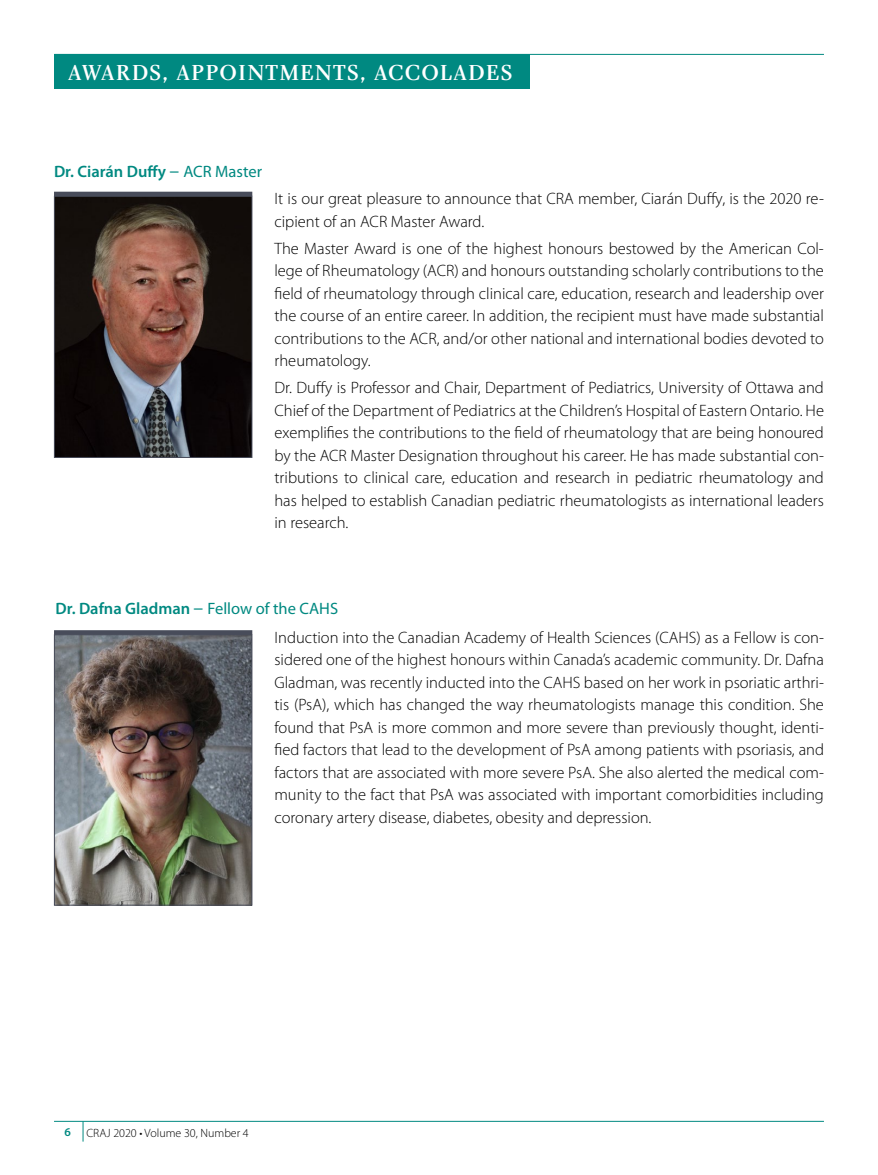
<style>
.page{position:relative;width:878px;height:1175px;background:#fff}
.page>*{position:absolute;margin:0;border:0;box-sizing:border-box;transform-origin:0 0}
.t1{font:22.5px "Charlotte Medium Plain";letter-spacing:.05em;color:#fff}
.t2{font:300 16.5px/22.5px "Myriad Pro";color:#000;text-align:justify}
.t3{font:600 16.5px "Myriad Pro";color:#008981}
.t4{font:300 12px "Myriad Pro";color:#000}
.t5{font:600 12px "Myriad Pro";color:#008981}
.s1{font-weight:400;font-size:19.5px}
.s2{font-weight:400}
</style>
<div class="page">
<hr style="left:54px;top:1120px;width:770px;height:1px;background:#008981">
<svg style="left:83px;top:1121px;width:1px;height:20px"></svg>
<hr style="left:54px;top:54px;width:770px;height:1px;background:#008981">
<div style="left:54px;top:55px;width:475px;height:34px;background:#008981"></div>
<img style="left:56px;top:198px;width:194px;height:258px">
<div style="left:54px;top:196px;width:198px;height:262px;border:1px solid #484c5a"></div>
<img style="left:56px;top:636px;width:194px;height:267px">
<div style="left:54px;top:634px;width:198px;height:271px;border:1px solid #484c5a"></div>
<hr style="left:54px;top:192px;width:198px;height:4px;background:#484c5a">
<svg style="left:54px;top:630px;width:198px;height:4px"></svg>
<h1 class="t1" style="left:68px;top:59px;width:446px">AWARDS, APPOINTMENTS, ACCOLADES</h1>
<p class="t3" style="left:54px;top:162px;width:209px">Dr. Ciarán Duffy <span class="s1">–</span> <span class="s2">ACR Master</span></p>
<p class="t2" style="left:274px;top:188px;width:551px">It is our great pleasure to announce that CRA member, Ciarán Duffy, is the 2020 re&shy;cipient of an ACR Master Award.</p>
<p class="t2" style="left:274px;top:237px;width:551px">The Master Award is one of the highest honours bestowed by the American Col&shy;lege of Rheumatology (ACR) and honours outstanding scholarly contributions to the field of rheumatology through clinical care, education, research and leadership over the course of an entire career. In addition, the recipient must have made substantial contributions to the ACR, and/or other national and international bodies devoted to rheumatology.</p>
<p class="t2" style="left:274px;top:377px;width:551px">Dr. Duffy is Professor and Chair, Department of Pediatrics, University of Ottawa and Chief of the Department of Pediatrics at the Children’s Hospital of Eastern Ontario. He exemplifies the contributions to the field of rheumatology that are being honoured by the ACR Master Designation throughout his career. He has made substantial con&shy;tributions to clinical care, education and research in pediatric rheumatology and has helped to establish Canadian pediatric rheumatologists as international leaders in research.</p>
<p class="t3" style="left:56px;top:599px;width:284px">Dr. Dafna Gladman <span class="s1">–</span> <span class="s2">Fellow of the CAHS</span></p>
<p class="t2" style="left:274px;top:626px;width:551px">Induction into the Canadian Academy of Health Sciences (CAHS) as a Fellow is con&shy;sidered one of the highest honours within Canada’s academic community. Dr. Dafna Gladman, was recently inducted into the CAHS based on her work in psoriatic arthri&shy;tis (PsA), which has changed the way rheumatologists manage this condition. She found that PsA is more common and more severe than previously thought, identi&shy;fied factors that lead to the development of PsA among patients with psoriasis, and factors that are associated with more severe PsA. She also alerted the medical com&shy;munity to the fact that PsA was associated with important comorbidities including coronary artery disease, diabetes, obesity and depression.</p>
<p class="t5" style="left:64px;top:1125px;width:8px">6</p>
<p class="t4" style="left:86px;top:1126px;width:164px">CRAJ 2020 • Volume 30, Number 4</p>
</div>
